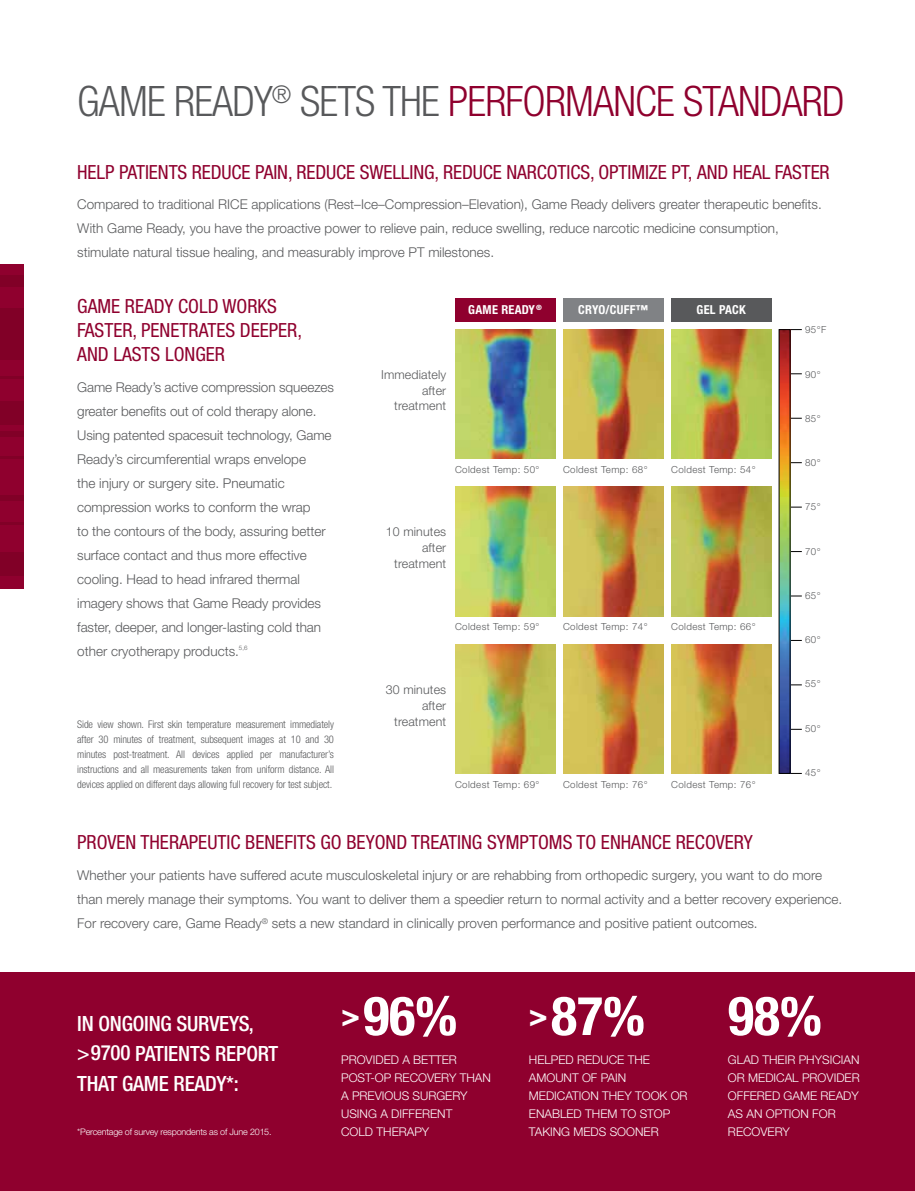
<style>
.page{position:relative;width:915px;height:1191px;background:#fff}
.page>*{position:absolute;margin:0;border:0;box-sizing:border-box;transform-origin:0 0}
.t1{font:700 condensed 54px "Helvetica Neue";color:#fff}
.t2{font:300 condensed 42px "Helvetica Neue";letter-spacing:-.02em;color:#8f002e}
.t3{font:500 condensed 21px/30px "Helvetica Neue";letter-spacing:-.01em;color:#fff}
.t4{font:condensed 19.5px/24px "Helvetica Neue";color:#8f002e}
.t5{font:300 13.5px/24px "Helvetica Neue";color:#58595b}
.t6{font:300 12.45px/15.9px "Helvetica Neue";letter-spacing:.01em;color:#58595b;text-align:right}
.t7{font:700 condensed 12.45px "Helvetica Neue";letter-spacing:.02em;color:#fff}
.t8{font:300 12px/18px "Helvetica Neue";color:#fff}
.t9{font:300 condensed 10.5px/15px "Helvetica Neue";letter-spacing:-.01em;color:#58595b;text-align:justify}
.t10{font:300 9.75px "Helvetica Neue";letter-spacing:.04em;color:#58595b}
.t11{font:300 9px "Helvetica Neue";letter-spacing:-.02em;color:#fff}
.t12{font:300 6.15px "Helvetica Neue";color:#58595b}
.s1{color:#58595b}
</style>
<div class="page">
<div style="left:0;top:265px;width:23px;height:324px;background:#8f002e"></div>
<div style="left:0;top:275px;width:23px;height:12px;background:#810027"></div>
<hr style="left:0;top:456px;width:23px;height:3px;background:#810027">
<div style="left:0;top:495px;width:23px;height:6px;background:#810027"></div>
<hr style="left:0;top:522px;width:23px;height:3px;background:#810027">
<hr style="left:0;top:376px;width:23px;height:3px;background:#810027">
<div style="left:0;top:355px;width:23px;height:5px;background:#810027"></div>
<div style="left:0;top:308px;width:23px;height:47px;background:#810027"></div>
<div style="left:0;top:430px;width:23px;height:6px;background:#810027"></div>
<div style="left:0;top:401px;width:23px;height:24px;background:#810027"></div>
<div style="left:0;top:552px;width:23px;height:24px;background:#810027"></div>
<div style="left:0;top:972px;width:914px;height:219px;background:#8f002e"></div>
<div style="left:455px;top:298px;width:100px;height:23px;background:#8f002e"></div>
<div style="left:563px;top:298px;width:100px;height:23px;background:#808285"></div>
<div style="left:671px;top:298px;width:100px;height:23px;background:#58595b"></div>
<img style="left:671px;top:329px;width:100px;height:129px">
<img style="left:671px;top:487px;width:100px;height:129px">
<img style="left:780px;top:331px;width:8px;height:441px">
<img style="left:455px;top:329px;width:100px;height:129px">
<img style="left:455px;top:487px;width:100px;height:129px">
<img style="left:455px;top:644px;width:100px;height:129px">
<img style="left:563px;top:329px;width:100px;height:129px">
<img style="left:563px;top:487px;width:100px;height:129px">
<img style="left:563px;top:644px;width:100px;height:129px">
<img style="left:671px;top:644px;width:100px;height:129px">
<h2 class="t2" style="left:77px;top:77px;width:768px"><span class="s1">GAME READY</span><sup>®</sup> <span class="s1">SETS THE</span> PERFORMANCE STANDARD</h2>
<h3 class="t4" style="left:77px;top:160px;width:753px">HELP PATIENTS REDUCE PAIN, REDUCE SWELLING, REDUCE NARCOTICS, OPTIMIZE PT, AND HEAL FASTER</h3>
<p class="t5" style="left:77px;top:192px;width:745px">Compared to traditional RICE applications (Rest–Ice–Compression–Elevation), Game Ready delivers greater therapeutic benefits.<br>With Game Ready, you have the proactive power to relieve pain, reduce swelling, reduce narcotic medicine consumption, stimulate natural tissue healing, and measurably improve PT milestones.</p>
<h3 class="t4" style="left:77px;top:294px;width:226px">GAME READY COLD WORKS<br>FASTER, PENETRATES DEEPER,<br>AND LASTS LONGER</h3>
<p class="t5" style="left:77px;top:375px;width:258px">Game Ready’s active compression squeezes greater benefits out of cold therapy alone.<br>Using patented spacesuit technology, Game Ready’s circumferential wraps envelope<br>the injury or surgery site. Pneumatic compression works to conform the wrap<br>to the contours of the body, assuring better surface contact and thus more effective cooling. Head to head infrared thermal imagery shows that Game Ready provides faster, deeper, and longer-lasting cold than other cryotherapy products.</p>
<p class="t12" style="left:239px;top:644px;width:10px">5,6</p>
<p class="t9" style="left:77px;top:717px;width:258px">Side view shown. First skin temperature measurement immediately after 30 minutes of treatment, subsequent images at 10 and 30 minutes post-treatment. All devices applied per manufacturer’s instructions and all measurements taken from uniform distance. All devices applied on different days allowing full recovery for test subject.</p>
<p class="t7" style="left:468px;top:302px;width:75px">GAME READY<sup>®</sup></p>
<p class="t7" style="left:578px;top:302px;width:71px">CRYO/CUFF™</p>
<p class="t7" style="left:696px;top:302px;width:51px">GEL PACK</p>
<p class="t6" style="left:381px;top:366px;width:67px">Immediately after treatment</p>
<p class="t10" style="left:455px;top:463px;width:86px">Coldest Temp: 50°</p>
<p class="t6" style="left:385px;top:523px;width:62px">10 minutes after treatment</p>
<p class="t10" style="left:455px;top:621px;width:86px">Coldest Temp: 59°</p>
<p class="t6" style="left:385px;top:681px;width:62px">30 minutes after treatment</p>
<p class="t10" style="left:455px;top:778px;width:86px">Coldest Temp: 69°</p>
<p class="t10" style="left:563px;top:463px;width:86px">Coldest Temp: 68°</p>
<p class="t10" style="left:563px;top:621px;width:86px">Coldest Temp: 74°</p>
<p class="t10" style="left:563px;top:778px;width:86px">Coldest Temp: 76°</p>
<p class="t10" style="left:671px;top:463px;width:86px">Coldest Temp: 54°</p>
<p class="t10" style="left:671px;top:621px;width:86px">Coldest Temp: 66°</p>
<p class="t10" style="left:671px;top:778px;width:86px">Coldest Temp: 76°</p>
<p class="t10" style="left:804px;top:324px;width:23px">95°F</p>
<p class="t10" style="left:804px;top:368px;width:17px">90°</p>
<p class="t10" style="left:804px;top:412px;width:17px">85°</p>
<p class="t10" style="left:804px;top:456px;width:17px">80°</p>
<p class="t10" style="left:804px;top:501px;width:17px">75°</p>
<p class="t10" style="left:804px;top:545px;width:17px">70°</p>
<p class="t10" style="left:804px;top:589px;width:17px">65°</p>
<p class="t10" style="left:804px;top:634px;width:17px">60°</p>
<p class="t10" style="left:804px;top:678px;width:17px">55°</p>
<p class="t10" style="left:804px;top:722px;width:17px">50°</p>
<p class="t10" style="left:804px;top:766px;width:17px">45°</p>
<h3 class="t4" style="left:77px;top:830px;width:676px">PROVEN THERAPEUTIC BENEFITS GO BEYOND TREATING SYMPTOMS TO ENHANCE RECOVERY</h3>
<p class="t5" style="left:77px;top:863px;width:766px">Whether your patients have suffered acute musculoskeletal injury or are rehabbing from orthopedic surgery, you want to do more than merely manage their symptoms. You want to deliver them a speedier return to normal activity and a better recovery experience.<br>For recovery care, Game Ready<sup>®</sup> sets a new standard in clinically proven performance and positive patient outcomes.</p>
<h3 class="t3" style="left:77px;top:1008px;width:202px">IN ONGOING SURVEYS, &gt;9700 PATIENTS REPORT<br>THAT GAME READY*:</h3>
<p class="t11" style="left:77px;top:1125px;width:196px">*Percentage of survey respondents as of June 2015.</p>
<h1 class="t1" style="left:341px;top:983px;width:118px"><sup>&gt;</sup>96%</h1>
<p class="t8" style="left:341px;top:1050px;width:151px">PROVIDED A BETTER<br>POST-OP RECOVERY THAN<br>A PREVIOUS SURGERY<br>USING A DIFFERENT<br>COLD THERAPY</p>
<h1 class="t1" style="left:528px;top:983px;width:118px"><sup>&gt;</sup>87%</h1>
<p class="t8" style="left:528px;top:1050px;width:160px">HELPED REDUCE THE<br>AMOUNT OF PAIN<br>MEDICATION THEY TOOK OR<br>ENABLED THEM TO STOP<br>TAKING MEDS SOONER</p>
<h1 class="t1" style="left:727px;top:983px;width:95px">98%</h1>
<p class="t8" style="left:727px;top:1050px;width:133px">GLAD THEIR PHYSICIAN<br>OR MEDICAL PROVIDER<br>OFFERED GAME READY<br>AS AN OPTION FOR<br>RECOVERY</p>
</div>
